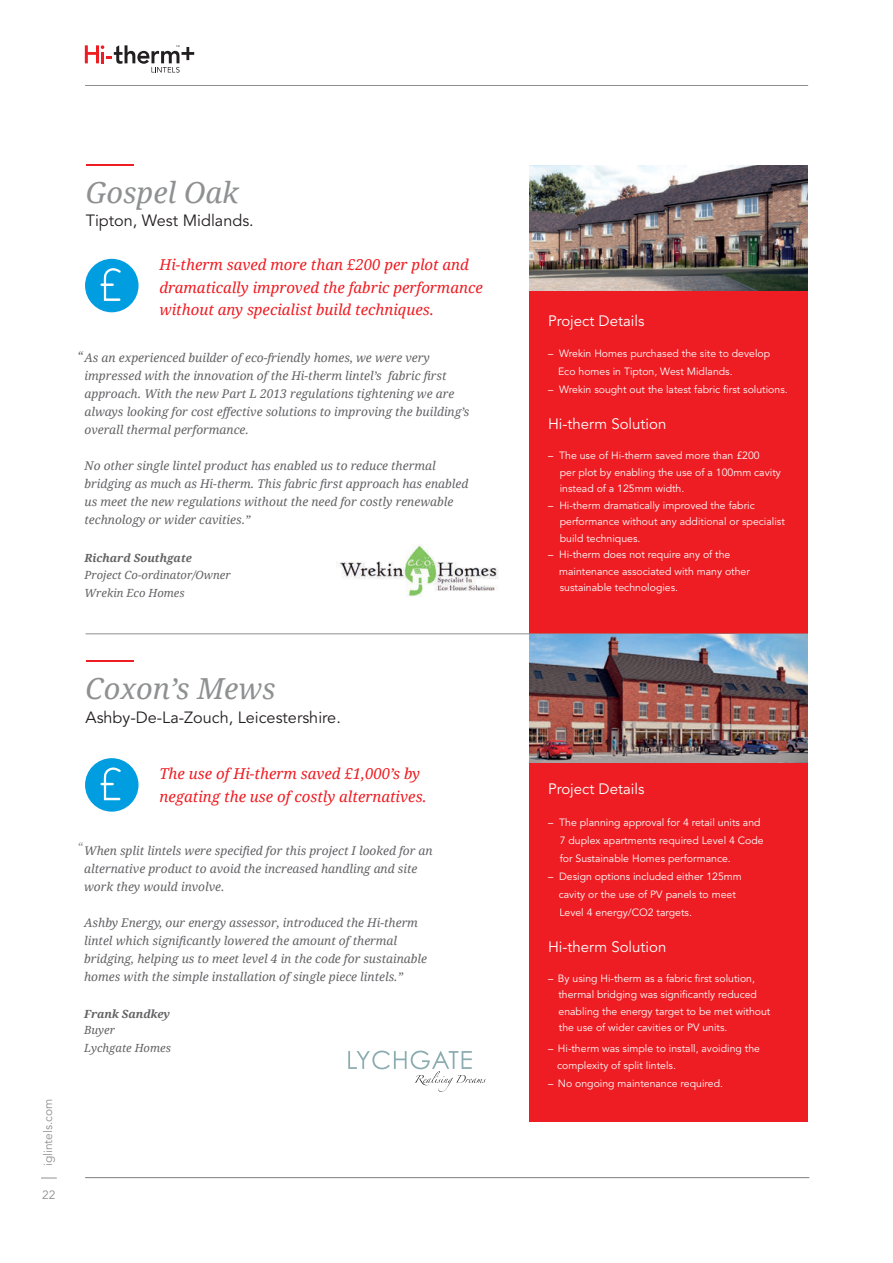
<style>
.page{position:relative;width:893px;height:1263px;background:#fff}
.page>*{position:absolute;margin:0;border:0;box-sizing:border-box;transform-origin:0 0}
.t1{font:italic 28.95px "Droid Serif";color:#8e9091}
.t2{font:16.2px "Avenir LT Std";color:#231f20}
.t3{font:italic 15px/22.5px "Droid Serif";color:#ee1d23}
.t4{font:15px "Avenir LT Std";color:#fff}
.t5{font:italic 12px/18px "Droid Serif";color:#636366}
.t6{font:12px "Avenir LT Std";color:#8e9091}
.t7{font:italic 12px "Droid Serif";color:#8e9091}
.t8{font:italic 11.25px/17.2px "Droid Serif";color:#636366}
.t9{font:italic 700 11.25px "Droid Serif";color:#636366}
.t10{font:10.5px/16.5px "Avenir LT Std";color:#fff}
</style>
<div class="page">
<hr style="left:85px;top:1177px;width:724px;height:1px;background:#8e9091">
<hr style="left:85px;top:85px;width:723px;height:1px;background:#8e9091">
<svg style="left:41px;top:1177px;width:16px;height:1px"></svg>
<svg style="left:85px;top:45px;width:109px;height:28px"></svg>
<div style="left:529px;top:755px;width:279px;height:367px;background:#ee1d23"></div>
<div style="left:529px;top:291px;width:279px;height:343px;background:#ee1d23"></div>
<hr style="left:86px;top:164px;width:47px;height:1px;background:#ee1d23">
<hr style="left:86px;top:660px;width:47px;height:1px;background:#ee1d23">
<hr style="left:86px;top:633px;width:722px;height:1px;background:#8e9091">
<div style="left:85px;top:259px;width:54px;height:53px;background:#009ee1;border-radius:50%"></div>
<svg style="left:100px;top:268px;width:21px;height:33px"></svg>
<div style="left:85px;top:758px;width:54px;height:54px;background:#009ee1;border-radius:50%"></div>
<svg style="left:100px;top:762px;width:31px;height:39px"></svg>
<img style="left:529px;top:634px;width:279px;height:129px">
<img style="left:529px;top:165px;width:279px;height:126px">
<img style="left:338px;top:545px;width:161px;height:51px">
<svg style="left:348px;top:1050px;width:138px;height:42px"></svg>
<h1 class="t1" style="left:86px;top:172px;width:154px">Gospel Oak</h1>
<h2 class="t2" style="left:86px;top:211px;width:169px">Tipton, West Midlands.</h2>
<h3 class="t3" style="left:159px;top:253px;width:325px">Hi-therm saved more than £200 per plot and dramatically improved the fabric performance without any specialist build techniques.</h3>
<p class="t5" style="left:78px;top:346px;width:7px">“</p>
<p class="t5" style="left:85px;top:348px;width:386px">As an experienced builder of eco-friendly homes, we were very impressed with the innovation of the Hi-therm lintel’s fabric first approach. With the new Part L 2013 regulations tightening we are always looking for cost effective solutions to improving the building’s overall thermal performance.</p>
<p class="t5" style="left:85px;top:456px;width:385px">No other single lintel product has enabled us to reduce thermal bridging as much as Hi-therm. This fabric first approach has enabled us meet the new regulations without the need for costly renewable technology or wider cavities.”</p>
<p class="t9" style="left:85px;top:550px;width:109px">Richard Southgate</p>
<p class="t8" style="left:85px;top:566px;width:148px">Project Co-ordinator/Owner<br>Wrekin Eco Homes</p>
<p class="t6" style="left:41px;top:1166px;width:69px;rotate:-90deg">iglintels.com</p>
<p class="t6" style="left:42px;top:1188px;width:15px">22</p>
<h1 class="t1" style="left:86px;top:669px;width:192px">Coxon’s Mews</h1>
<h2 class="t2" style="left:86px;top:708px;width:257px">Ashby-De-La-Zouch, Leicestershire.</h2>
<h3 class="t3" style="left:159px;top:762px;width:269px">The use of Hi-therm saved £1,000’s by negating the use of costly alternatives.</h3>
<p class="t7" style="left:78px;top:838px;width:7px">“</p>
<p class="t5" style="left:84px;top:841px;width:350px">When split lintels were specified for this project I looked for an alternative product to avoid the increased handling and site work they would involve.</p>
<p class="t5" style="left:84px;top:913px;width:345px">Ashby Energy, our energy assessor, introduced the Hi-therm lintel which significantly lowered the amount of thermal bridging, helping us to meet level 4 in the code for sustainable homes with the simple installation of single piece lintels.”</p>
<p class="t9" style="left:84px;top:1006px;width:87px">Frank Sandkey</p>
<p class="t8" style="left:84px;top:1021px;width:88px">Buyer<br>Lychgate Homes</p>
<h3 class="t4" style="left:548px;top:312px;width:98px">Project Details</h3>
<p class="t10" style="left:558px;top:345px;width:214px;line-height:18px;text-indent:-10px">– Wrekin Homes purchased the site to develop<br>Eco homes in Tipton, West Midlands.</p>
<p class="t10" style="left:548px;top:382px;width:241px">– Wrekin sought out the latest fabric first solutions.</p>
<h3 class="t4" style="left:548px;top:415px;width:120px">Hi-therm Solution</h3>
<p class="t10" style="left:560px;top:448px;width:223px;text-indent:-12px">– The use of Hi-therm saved more than £200<br>per plot by enabling the use of a 100mm cavity instead of a 125mm width.</p>
<p class="t10" style="left:560px;top:497px;width:227px;text-indent:-12px">– Hi-therm dramatically improved the fabric performance without any additional or specialist build techniques.</p>
<p class="t10" style="left:559px;top:547px;width:192px;text-indent:-11px">– Hi-therm does not require any of the maintenance associated with many other sustainable technologies.</p>
<h3 class="t4" style="left:548px;top:780px;width:98px">Project Details</h3>
<p class="t10" style="left:560px;top:813px;width:205px;line-height:18px;text-indent:-12px">– The planning approval for 4 retail units and<br>7 duplex apartments required Level 4 Code for Sustainable Homes performance.</p>
<p class="t10" style="left:559px;top:867px;width:185px;line-height:18px;text-indent:-11px">– Design options included either 125mm cavity or the use of PV panels to meet<br>Level 4 energy/CO2 targets.</p>
<h3 class="t4" style="left:548px;top:938px;width:120px">Hi-therm Solution</h3>
<p class="t10" style="left:558px;top:970px;width:213px;text-indent:-10px">– By using Hi-therm as a fabric first solution, thermal bridging was significantly reduced enabling the energy target to be met without the use of wider cavities or PV units.</p>
<p class="t10" style="left:557px;top:1041px;width:204px;text-indent:-9px">– Hi-therm was simple to install, avoiding the complexity of split lintels.</p>
<p class="t10" style="left:548px;top:1075px;width:176px">– No ongoing maintenance required.</p>
</div>
